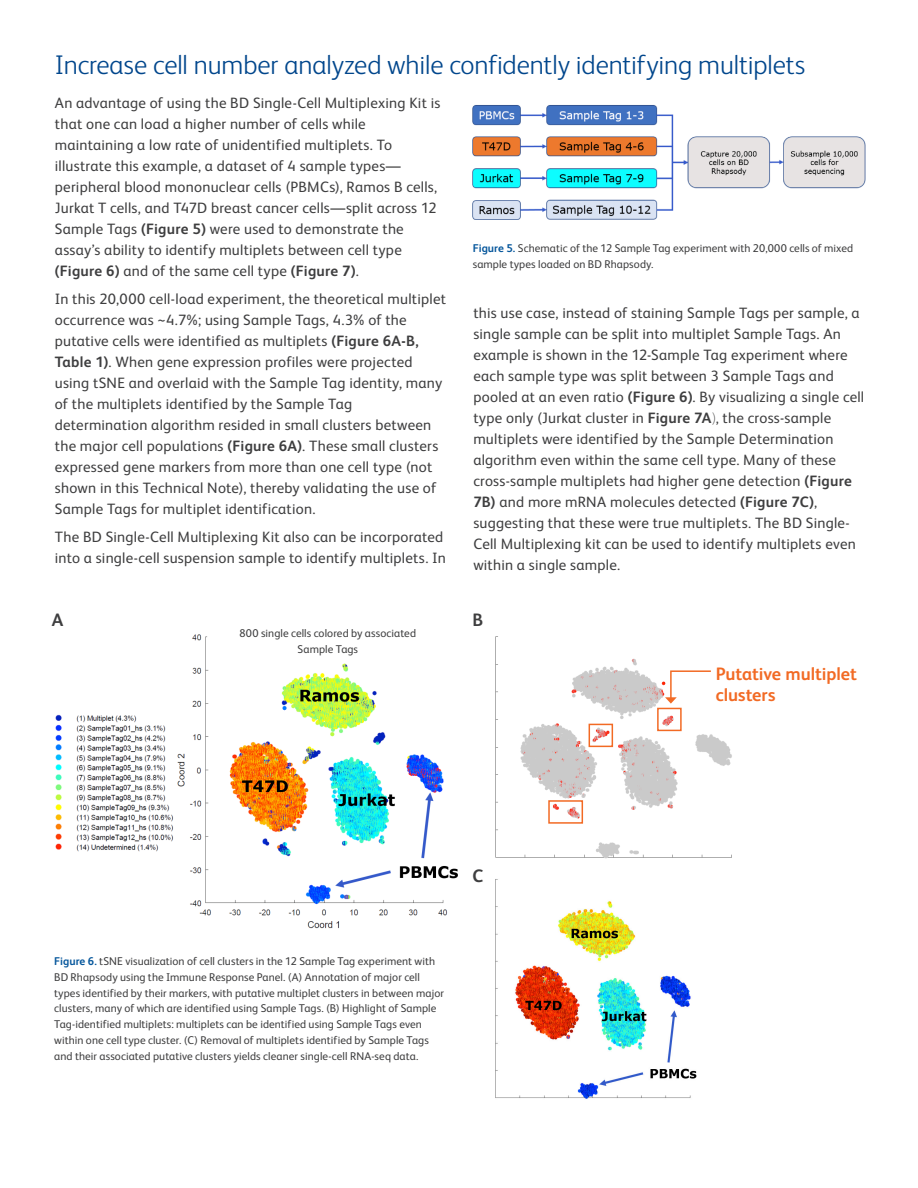
<style>
.page{position:relative;width:918px;height:1188px;background:#fff}
.page>*{position:absolute;margin:0;border:0;box-sizing:border-box;transform-origin:0 0}
.Subhead_option_2_FS{font:300 27px "FS Albert Pro";letter-spacing:-.005em;color:#01468c}
.Subhead_option_2_FS-2{font:700 18px/21px "FS Albert Pro";letter-spacing:-.005em;color:#f26a24}
.Body_copy_option_2_F{font:700 18px "FS Albert Pro";color:#3e3e3f}
.Body_copy_option_2_F-2{font:15px/21px "FS Albert Pro";letter-spacing:.015em;color:#3e3e3f}
.Caption_FS_Albert_Re{font:11.25px/15.8px "FS Albert Pro";letter-spacing:.005em;color:#3e3e3f}
.s1{font-weight:700}
.s2{font-weight:700;color:#06579c}
.s3{font-weight:100}
</style>
<div class="page">
<img style="left:55px;top:634px;width:403px;height:295px">
<img style="left:472px;top:105px;width:394px;height:115px">
<img style="left:495px;top:879px;width:202px;height:220px">
<img style="left:495px;top:636px;width:237px;height:223px">
<svg style="left:548px;top:799px;width:36px;height:25px"></svg>
<svg style="left:588px;top:723px;width:26px;height:25px"></svg>
<svg style="left:656px;top:670px;width:56px;height:62px"></svg>
<p class="Subhead_option_2_FS" style="left:55px;top:46px;width:752px">Increase cell number analyzed while confidently identifying multiplets</p>
<p class="Body_copy_option_2_F-2" style="left:55px;top:91px;width:387px">An advantage of using the BD Single-Cell Multiplexing Kit is that one can load a higher number of cells while maintaining a low rate of unidentified multiplets. To illustrate this example, a dataset of 4 sample types— peripheral blood mononuclear cells (PBMCs), Ramos B cells, Jurkat T cells, and T47D breast cancer cells—split across 12<br>Sample Tags <span class="s1">(Figure 5)</span> were used to demonstrate the assay’s ability to identify multiplets between cell type <span class="s1">(Figure 6)</span> and of the same cell type <span class="s1">(Figure 7)</span>.</p>
<p class="Body_copy_option_2_F-2" style="left:55px;top:287px;width:393px">In this 20,000 cell-load experiment, the theoretical multiplet occurrence was ~4.7%; using Sample Tags, 4.3% of the putative cells were identified as multiplets <span class="s1">(Figure 6A-B, Table 1)</span>. When gene expression profiles were projected using tSNE and overlaid with the Sample Tag identity, many of the multiplets identified by the Sample Tag determination algorithm resided in small clusters between the major cell populations <span class="s1">(Figure 6A)</span>. These small clusters expressed gene markers from more than one cell type (not shown in this Technical Note), thereby validating the use of Sample Tags for multiplet identification.</p>
<p class="Body_copy_option_2_F-2" style="left:55px;top:525px;width:393px">The BD Single-Cell Multiplexing Kit also can be incorporated into a single-cell suspension sample to identify multiplets. In</p>
<p class="Caption_FS_Albert_Re" style="left:473px;top:239px;width:382px"><span class="s2">Figure 5.</span> Schematic of the 12 Sample Tag experiment with 20,000 cells of mixed sample types loaded on BD Rhapsody.</p>
<p class="Body_copy_option_2_F-2" style="left:473px;top:301px;width:392px">this use case, instead of staining Sample Tags per sample, a single sample can be split into multiplet Sample Tags. An example is shown in the 12-Sample Tag experiment where each sample type was split between 3 Sample Tags and pooled at an even ratio <span class="s1">(Figure 6)</span>. By visualizing a single cell type only (Jurkat cluster in <span class="s1">Figure 7A</span><span class="s3">)</span>, the cross-sample multiplets were identified by the Sample Determination algorithm even within the same cell type. Many of these cross-sample multiplets had higher gene detection <span class="s1">(Figure 7B)</span> and more mRNA molecules detected <span class="s1">(Figure 7C)</span>, suggesting that these were true multiplets. The BD Single-Cell Multiplexing kit can be used to identify multiplets even within a single sample.</p>
<p class="Body_copy_option_2_F" style="left:52px;top:607px;width:13px">A</p>
<p class="Body_copy_option_2_F" style="left:472px;top:607px;width:12px">B</p>
<p class="Caption_FS_Albert_Re" style="left:240px;top:625px;width:178px;text-align:center">800 single cells colored by associated<br>Sample Tags</p>
<p class="Body_copy_option_2_F" style="left:472px;top:863px;width:12px">C</p>
<p class="Caption_FS_Albert_Re" style="left:54px;top:953px;width:391px"><span class="s2">Figure 6.</span> tSNE visualization of cell clusters in the 12 Sample Tag experiment with BD Rhapsody using the Immune Response Panel. (A) Annotation of major cell types identified by their markers, with putative multiplet clusters in between major clusters, many of which are identified using Sample Tags. (B) Highlight of Sample Tag-identified multiplets: multiplets can be identified using Sample Tags even within one cell type cluster. (C) Removal of multiplets identified by Sample Tags and their associated putative clusters yields cleaner single-cell RNA-seq data.</p>
<p class="Subhead_option_2_FS-2" style="left:716px;top:662px;width:143px">Putative multiplet clusters</p>
</div>
